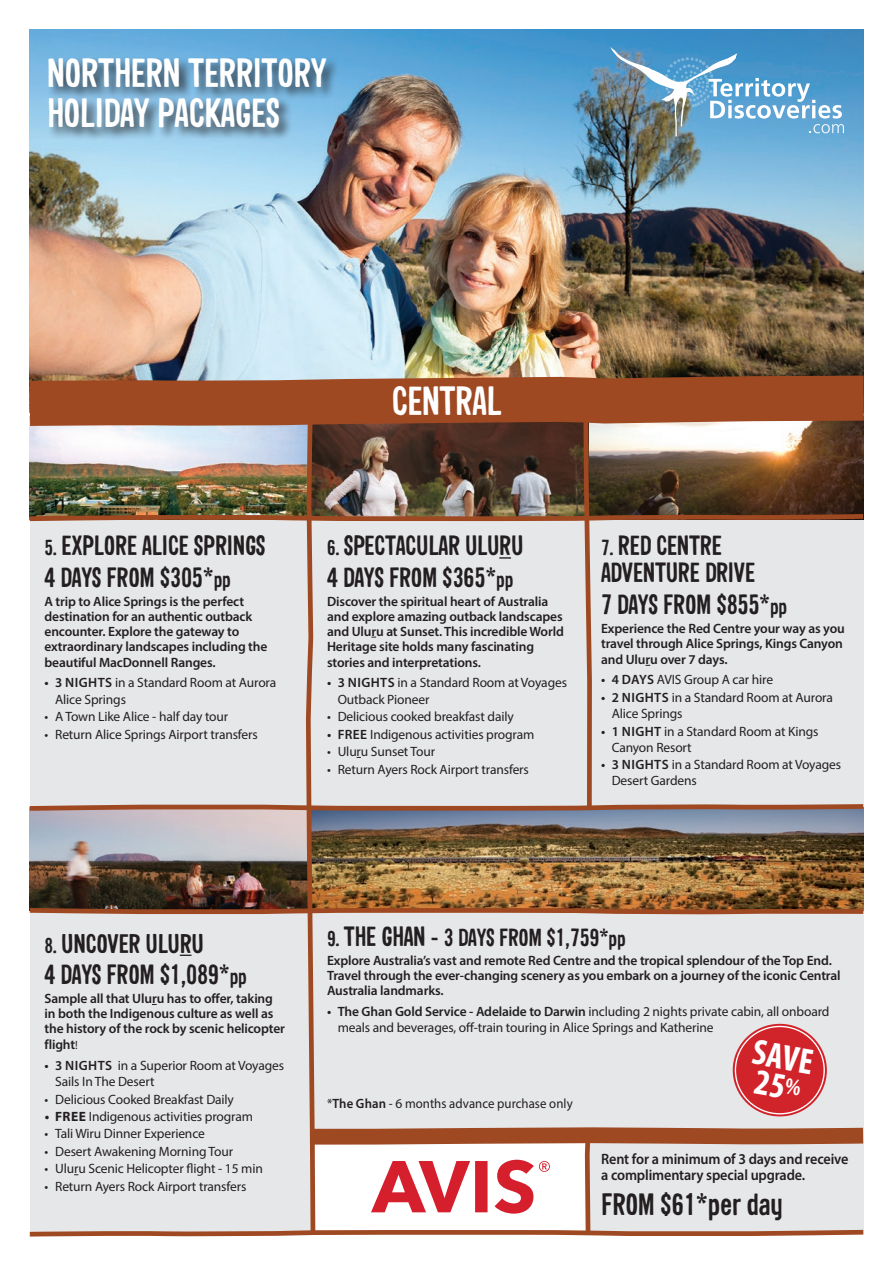
<style>
.page{position:relative;width:893px;height:1263px;background:#fff}
.page>*{position:absolute;margin:0;border:0;box-sizing:border-box;transform-origin:0 0}
.t1{font:700 39.6px "Sini";letter-spacing:-.01em;color:#fff;scale:.93 1}
.t2{font:700 condensed 36.3px "Myriad Pro";color:#fff}
._1_Package_PRICE{font:700 30px "Sini";letter-spacing:-.01em;color:#231f20;scale:.93 1}
._1_Package_PRICE-2{font:700 27px "Sini";letter-spacing:-.01em;color:#231f20;scale:.93 1}
._1_Package_Name__2{font:700 27px "Sini";letter-spacing:-.01em;color:#231f20;scale:.93 1}
._1_Package_Name__2-2{font:700 26.25px "Sini";letter-spacing:-.01em;color:#231f20;scale:.96 1}
._1_Package_PRICE-3{font:700 24px "Sini";letter-spacing:-.01em;color:#231f20;scale:.93 1}
._2_Hotel_Name_PRESS{font:600 15px/16.5px "Myriad Pro";letter-spacing:-.01em;color:#231f20;scale:.95 1}
._3_Body_text_bullets{font:13.5px/16.2px "Myriad Pro";letter-spacing:-.01em;color:#231f20}
._2_Package_descripti{font:600 13.5px/15.3px "Myriad Pro";letter-spacing:-.01em;color:#231f20}
._3_Body_text_bullets-2{font:13.5px "Myriad Pro";letter-spacing:-.01em;color:#231f20;scale:.95 1}
.s1{font-size:21px}
.s2{font-weight:600}
.s3{font-weight:400;font-size:12px}
.s4{font-weight:700}
.s5{font-size:27px}
.s6{font-size:26.25px}
</style>
<div class="page">
<img style="left:30px;top:30px;width:833px;height:323px">
<div style="left:47px;top:56px;width:293px;height:85px;background:#231f20;opacity:.75"></div>
<svg style="left:611px;top:47px;width:233px;height:90px;background:#6ca1c4"></svg>
<img style="left:29px;top:353px;width:835px;height:43px">
<img style="left:29px;top:396px;width:835px;height:841px">
<p class="t1" style="left:47px;top:48px;width:302px">NORTHERN TERRITORY</p>
<p class="t1" style="left:47px;top:88px;width:252px">HOLIDAY PACKAGES</p>
<p class="_1_Package_Name__2" style="left:45px;top:529px;width:239px"><span class="s1">5.</span> EXPLORE ALICE SPRINGS</p>
<p class="_1_Package_PRICE-2" style="left:45px;top:560px;width:202px">4 DAYS FROM $305*<span class="s1">pp</span></p>
<p class="_2_Package_descripti" style="left:45px;top:593px;width:224px">A trip to Alice Springs is the perfect destination for an authentic outback encounter. Explore the gateway to extraordinary landscapes including the beautiful MacDonnell Ranges.</p>
<p class="_3_Body_text_bullets" style="left:55px;top:675px;width:223px;text-indent:-11px"><span class="s2">• 3 NIGHTS</span> in a Standard Room at Aurora<br>Alice Springs</p>
<p class="_3_Body_text_bullets" style="left:45px;top:708px;width:185px">• A Town Like Alice - half day tour</p>
<p class="_3_Body_text_bullets" style="left:45px;top:726px;width:215px">• Return Alice Springs Airport transfers</p>
<p class="t1" style="left:391px;top:376px;width:120px">CENTRAL</p>
<p class="_1_Package_Name__2" style="left:327px;top:529px;width:213px"><span class="s1">6.</span> SPECTACULAR ULURU</p>
<p class="_1_Package_PRICE-2" style="left:327px;top:560px;width:202px">4 DAYS FROM $365*<span class="s1">pp</span></p>
<p class="_2_Package_descripti" style="left:327px;top:593px;width:238px">Discover the spiritual heart of Australia and explore amazing outback landscapes and Uluru at Sunset. This incredible World Heritage site holds many fascinating stories and interpretations.</p>
<p class="_3_Body_text_bullets" style="left:338px;top:675px;width:231px;text-indent:-11px"><span class="s2">• 3 NIGHTS</span> in a Standard Room at Voyages<br>Outback Pioneer</p>
<p class="_3_Body_text_bullets" style="left:327px;top:708px;width:188px">• Delicious cooked breakfast daily</p>
<p class="_3_Body_text_bullets" style="left:327px;top:726px;width:209px"><span class="s2">• FREE</span> Indigenous activities program</p>
<p class="_3_Body_text_bullets" style="left:327px;top:743px;width:110px">• Uluru Sunset Tour</p>
<p class="_3_Body_text_bullets" style="left:327px;top:761px;width:203px">• Return Ayers Rock Airport transfers</p>
<p class="_1_Package_Name__2" style="left:601px;top:529px;width:131px"><span class="s1">7.</span> RED CENTRE</p>
<p class="_1_Package_Name__2" style="left:601px;top:556px;width:167px">ADVENTURE DRIVE</p>
<p class="_1_Package_PRICE-2" style="left:601px;top:587px;width:202px">7 DAYS FROM $855*<span class="s1">pp</span></p>
<p class="_2_Package_descripti" style="left:601px;top:620px;width:245px">Experience the Red Centre your way as you travel through Alice Springs, Kings Canyon and Uluru over 7 days.</p>
<p class="_3_Body_text_bullets" style="left:601px;top:672px;width:174px"><span class="s2">• 4 DAYS</span> AVIS Group A car hire</p>
<p class="_3_Body_text_bullets" style="left:612px;top:689px;width:223px;text-indent:-11px"><span class="s2">• 2 NIGHTS</span> in a Standard Room at Aurora<br>Alice Springs</p>
<p class="_3_Body_text_bullets" style="left:612px;top:723px;width:208px;text-indent:-11px"><span class="s2">• 1 NIGHT</span> in a Standard Room at Kings<br>Canyon Resort</p>
<p class="_3_Body_text_bullets" style="left:612px;top:756px;width:231px;text-indent:-11px"><span class="s2">• 3 NIGHTS</span> in a Standard Room at Voyages<br>Desert Gardens</p>
<p class="_1_Package_Name__2-2" style="left:45px;top:927px;width:168px"><span class="s1">8.</span> UNCOVER ULURU</p>
<p class="_1_Package_PRICE-2" style="left:45px;top:957px;width:219px">4 DAYS FROM $1,089*<span class="s1">pp</span></p>
<p class="_2_Package_descripti" style="left:45px;top:990px;width:242px">Sample all that Uluru has to offer, taking in both the Indigenous culture as well as the history of the rock by scenic helicopter flight<span class="s3">!</span></p>
<p class="_3_Body_text_bullets" style="left:55px;top:1057px;width:231px;text-indent:-11px"><span class="s2">• 3 NIGHTS</span> in a Superior Room at Voyages<br>Sails In The Desert</p>
<p class="_3_Body_text_bullets" style="left:45px;top:1091px;width:191px">• Delicious Cooked Breakfast Daily</p>
<p class="_3_Body_text_bullets" style="left:45px;top:1108px;width:210px"><span class="s4">• FREE</span> Indigenous activities program</p>
<p class="_3_Body_text_bullets" style="left:45px;top:1125px;width:162px">• Tali Wiru Dinner Experience</p>
<p class="_3_Body_text_bullets" style="left:45px;top:1143px;width:190px">• Desert Awakening Morning Tour</p>
<p class="_3_Body_text_bullets" style="left:45px;top:1160px;width:220px">• Uluru Scenic Helicopter flight - 15 min</p>
<p class="_3_Body_text_bullets" style="left:45px;top:1178px;width:203px">• Return Ayers Rock Airport transfers</p>
<p class="_1_Package_PRICE-3" style="left:327px;top:922px;width:323px"><span class="s1">9.</span> <span class="s5">THE GHAN</span> <span class="s6">-</span> 3 DAYS FROM $1,759*<span class="s1">pp</span></p>
<p class="_2_Package_descripti" style="left:327px;top:953px;width:515px">Explore Australia’s vast and remote Red Centre and the tropical splendour of the Top End.<br>Travel through the ever-changing scenery as you embark on a journey of the iconic Central<br>Australia landmarks.</p>
<p class="_3_Body_text_bullets" style="left:338px;top:1003px;width:493px;text-indent:-11px"><span class="s2">• The Ghan Gold Service - Adelaide to Darwin</span> including 2 nights private cabin, all onboard meals and beverages, off-train touring in Alice Springs and Katherine</p>
<p class="_3_Body_text_bullets-2" style="left:327px;top:1095px;width:260px">*<span class="s2">The Ghan</span> - 6 months advance purchase only</p>
<p class="t2" style="left:757px;top:1029px;width:62px;rotate:10deg">SAVE</p>
<p class="_2_Hotel_Name_PRESS" style="left:601px;top:1150px;width:262px">Rent for a minimum of 3 days and receive a complimentary special upgrade.</p>
<p class="_1_Package_PRICE" style="left:601px;top:1185px;width:197px">FROM $61*per day</p>
</div>
